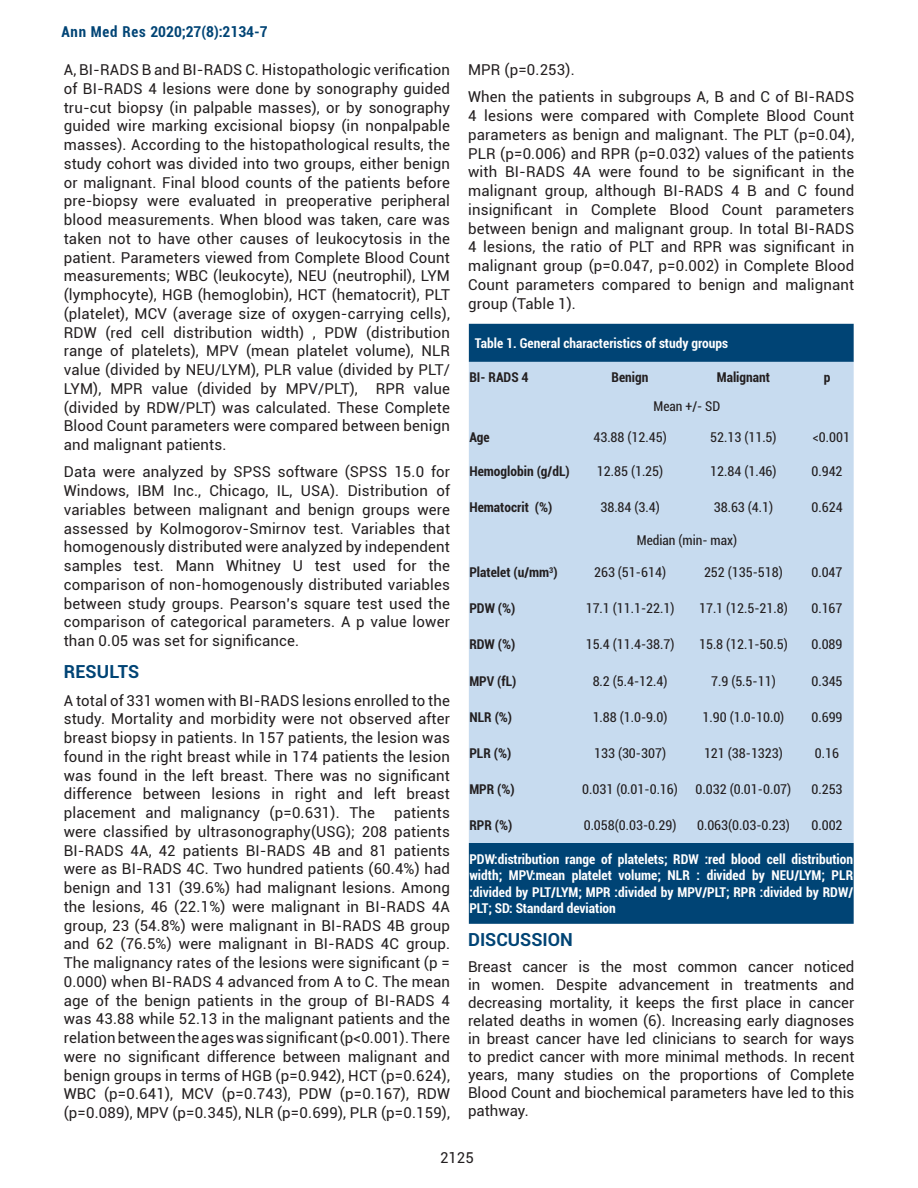
<style>
.page{position:relative;width:918px;height:1188px;background:#fff}
.page>*{position:absolute;margin:0;border:0;box-sizing:border-box;transform-origin:0 0}
.t1{font:700 18px "Roboto";color:#004475}
.t2{font:15px/18.8px "Roboto";letter-spacing:.01em;color:#231f20;text-align:justify}
.t3{font:700 condensed 15px "Roboto";color:#004475}
.t4{font:condensed 13.5px "Roboto";color:#231f20}
.t5{font:700 condensed 13.5px/16.2px "Roboto";color:#fff;text-align:justify}
.t6{font:700 condensed 13.5px "Roboto";color:#231f20}
</style>
<div class="page">
<div style="left:469px;top:324px;width:385px;height:600px;background:#004475"></div>
<div style="left:469px;top:362px;width:385px;height:481px;background:#c7dbef"></div>
<p class="t3" style="left:61px;top:21px;width:208px">Ann Med Res 2020;27(8):2134-7</p>
<p class="t2" style="left:64px;top:60px;width:388px">A, BI-RADS B and BI-RADS C. Histopathologic verification of BI-RADS 4 lesions were done by sonography guided tru-cut biopsy (in palpable masses), or by sonography guided wire marking excisional biopsy (in nonpalpable masses). According to the histopathological results, the study cohort was divided into two groups, either benign or malignant. Final blood counts of the patients before pre-biopsy were evaluated in preoperative peripheral blood measurements. When blood was taken, care was taken not to have other causes of leukocytosis in the patient. Parameters viewed from Complete Blood Count measurements; WBC (leukocyte), NEU (neutrophil), LYM (lymphocyte), HGB (hemoglobin), HCT (hematocrit), PLT (platelet), MCV (average size of oxygen-carrying cells), RDW (red cell distribution width) , PDW (distribution range of platelets), MPV (mean platelet volume), NLR value (divided by NEU/LYM), PLR value (divided by PLT/ LYM), MPR value (divided by MPV/PLT), RPR value (divided by RDW/PLT) was calculated. These Complete Blood Count parameters were compared between benign and malignant patients.</p>
<p class="t2" style="left:64px;top:462px;width:388px">Data were analyzed by SPSS software (SPSS 15.0 for Windows, IBM Inc., Chicago, IL, USA). Distribution of variables between malignant and benign groups were assessed by Kolmogorov-Smirnov test. Variables that homogenously distributed were analyzed by independent samples test. Mann Whitney U test used for the comparison of non-homogenously distributed variables between study groups. Pearson’s square test used the comparison of categorical parameters. A p value lower than 0.05 was set for significance.</p>
<p class="t1" style="left:64px;top:659px;width:77px">RESULTS</p>
<p class="t2" style="left:64px;top:690px;width:388px">A total of 331 women with BI-RADS lesions enrolled to the study. Mortality and morbidity were not observed after breast biopsy in patients. In 157 patients, the lesion was found in the right breast while in 174 patients the lesion was found in the left breast. There was no significant difference between lesions in right and left breast placement and malignancy (p=0.631). The</p>
<p class="t2" style="left:64px;top:803px;width:388px;text-indent:330px">patients were classified by ultrasonography(USG); 208 patients BI-RADS 4A, 42 patients BI-RADS 4B and 81 patients were as BI-RADS 4C. Two hundred patients (60.4%) had benign and 131 (39.6%) had malignant lesions. Among the lesions, 46 (22.1%) were malignant in BI-RADS 4A group, 23 (54.8%) were malignant in BI-RADS 4B group and 62 (76.5%) were malignant in BI-RADS 4C group.<br>The malignancy rates of the lesions were significant (p = 0.000) when BI-RADS 4 advanced from A to C. The mean age of the benign patients in the group of BI-RADS 4 was 43.88 while 52.13 in the malignant patients and the relation between the ages was significant (p&lt;0.001). There were no significant difference between malignant and benign groups in terms of HGB (p=0.942), HCT (p=0.624), WBC (p=0.641), MCV (p=0.743), PDW (p=0.167), RDW (p=0.089), MPV (p=0.345), NLR (p=0.699), PLR (p=0.159),</p>
<p class="t2" style="left:468px;top:55px;width:388px;line-height:27.3px">MPR (p=0.253).<br>When the patients in subgroups A, B and C of BI-RADS</p>
<p class="t2" style="left:468px;top:106px;width:388px">4 lesions were compared with Complete Blood Count parameters as benign and malignant. The PLT (p=0.04), PLR (p=0.006) and RPR (p=0.032) values of the patients with BI-RADS 4A were found to be significant in the malignant group, although BI-RADS 4 B and C found insignificant in Complete Blood Count parameters between benign and malignant group. In total BI-RADS 4 lesions, the ratio of PLT and RPR was significant in malignant group (p=0.047, p=0.002) in Complete Blood Count parameters compared to benign and malignant group (Table 1).</p>
<p class="t5" style="left:475px;top:334px;width:255px">Table 1. General characteristics of study groups</p>
<p class="t6" style="left:469px;top:367px;width:61px">BI- RADS 4</p>
<p class="t6" style="left:612px;top:367px;width:38px">Benign</p>
<p class="t6" style="left:717px;top:367px;width:55px">Malignant</p>
<p class="t6" style="left:824px;top:367px;width:8px">p</p>
<p class="t4" style="left:654px;top:396px;width:68px">Mean +/- SD</p>
<p class="t6" style="left:469px;top:427px;width:22px">Age</p>
<p class="t4" style="left:593px;top:427px;width:75px">43.88 (12.45)</p>
<p class="t4" style="left:710px;top:427px;width:68px">52.13 (11.5)</p>
<p class="t4" style="left:813px;top:427px;width:39px">&lt;0.001</p>
<p class="t6" style="left:469px;top:462px;width:102px">Hemoglobin (g/dL)</p>
<p class="t4" style="left:597px;top:462px;width:68px">12.85 (1.25)</p>
<p class="t4" style="left:710px;top:462px;width:68px">12.84 (1.46)</p>
<p class="t4" style="left:811px;top:462px;width:33px">0.942</p>
<p class="t6" style="left:469px;top:498px;width:84px">Hematocrit (%)</p>
<p class="t4" style="left:600px;top:498px;width:61px">38.84 (3.4)</p>
<p class="t4" style="left:714px;top:498px;width:61px">38.63 (4.1)</p>
<p class="t4" style="left:811px;top:498px;width:33px">0.624</p>
<p class="t4" style="left:637px;top:531px;width:102px">Median (min- max)</p>
<p class="t6" style="left:469px;top:563px;width:90px">Platelet (u/mm<sup>3</sup>)</p>
<p class="t4" style="left:594px;top:563px;width:73px">263 (51-614)</p>
<p class="t4" style="left:704px;top:563px;width:80px">252 (135-518)</p>
<p class="t4" style="left:811px;top:563px;width:33px">0.047</p>
<p class="t6" style="left:469px;top:599px;width:48px">PDW (%)</p>
<p class="t4" style="left:586px;top:599px;width:90px">17.1 (11.1-22.1)</p>
<p class="t4" style="left:699px;top:599px;width:90px">17.1 (12.5-21.8)</p>
<p class="t4" style="left:811px;top:599px;width:33px">0.167</p>
<p class="t6" style="left:469px;top:635px;width:47px">RDW (%)</p>
<p class="t4" style="left:586px;top:635px;width:90px">15.4 (11.4-38.7)</p>
<p class="t4" style="left:699px;top:635px;width:90px">15.8 (12.1-50.5)</p>
<p class="t4" style="left:811px;top:635px;width:33px">0.089</p>
<p class="t6" style="left:469px;top:672px;width:49px">MPV (fL)</p>
<p class="t4" style="left:593px;top:672px;width:76px">8.2 (5.4-12.4)</p>
<p class="t4" style="left:711px;top:672px;width:66px">7.9 (5.5-11)</p>
<p class="t4" style="left:811px;top:672px;width:33px">0.345</p>
<p class="t6" style="left:469px;top:708px;width:44px">NLR (%)</p>
<p class="t4" style="left:593px;top:708px;width:76px">1.88 (1.0-9.0)</p>
<p class="t4" style="left:703px;top:708px;width:83px">1.90 (1.0-10.0)</p>
<p class="t4" style="left:811px;top:708px;width:33px">0.699</p>
<p class="t6" style="left:469px;top:744px;width:43px">PLR (%)</p>
<p class="t4" style="left:594px;top:744px;width:73px">133 (30-307)</p>
<p class="t4" style="left:704px;top:744px;width:80px">121 (38-1323)</p>
<p class="t4" style="left:815px;top:744px;width:26px">0.16</p>
<p class="t6" style="left:469px;top:780px;width:47px">MPR (%)</p>
<p class="t4" style="left:582px;top:780px;width:97px">0.031 (0.01-0.16)</p>
<p class="t4" style="left:696px;top:780px;width:97px">0.032 (0.01-0.07)</p>
<p class="t4" style="left:811px;top:780px;width:33px">0.253</p>
<p class="t6" style="left:469px;top:816px;width:44px">RPR (%)</p>
<p class="t4" style="left:584px;top:816px;width:94px">0.058(0.03-0.29)</p>
<p class="t4" style="left:697px;top:816px;width:94px">0.063(0.03-0.23)</p>
<p class="t4" style="left:811px;top:816px;width:33px">0.002</p>
<p class="t5" style="left:469px;top:851px;width:385px">PDW:distribution range of platelets; RDW :red blood cell distribution width; MPV:mean platelet volume; NLR : divided by NEU/LYM; PLR :divided by PLT/LYM; MPR :divided by MPV/PLT; RPR :divided by RDW/ PLT; SD: Standard deviation</p>
<p class="t1" style="left:468px;top:927px;width:106px">DISCUSSION</p>
<p class="t2" style="left:468px;top:957px;width:388px;line-height:18px">Breast cancer is the most common cancer noticed in women. Despite advancement in treatments and decreasing mortality, it keeps the first place in cancer related deaths in women (6). Increasing early diagnoses in breast cancer have led clinicians to search for ways to predict cancer with more minimal methods. In recent years, many studies on the proportions of Complete Blood Count and biochemical parameters have led to this pathway.</p>
<p class="t2" style="left:440px;top:1148px;width:35px">2125</p>
</div>
